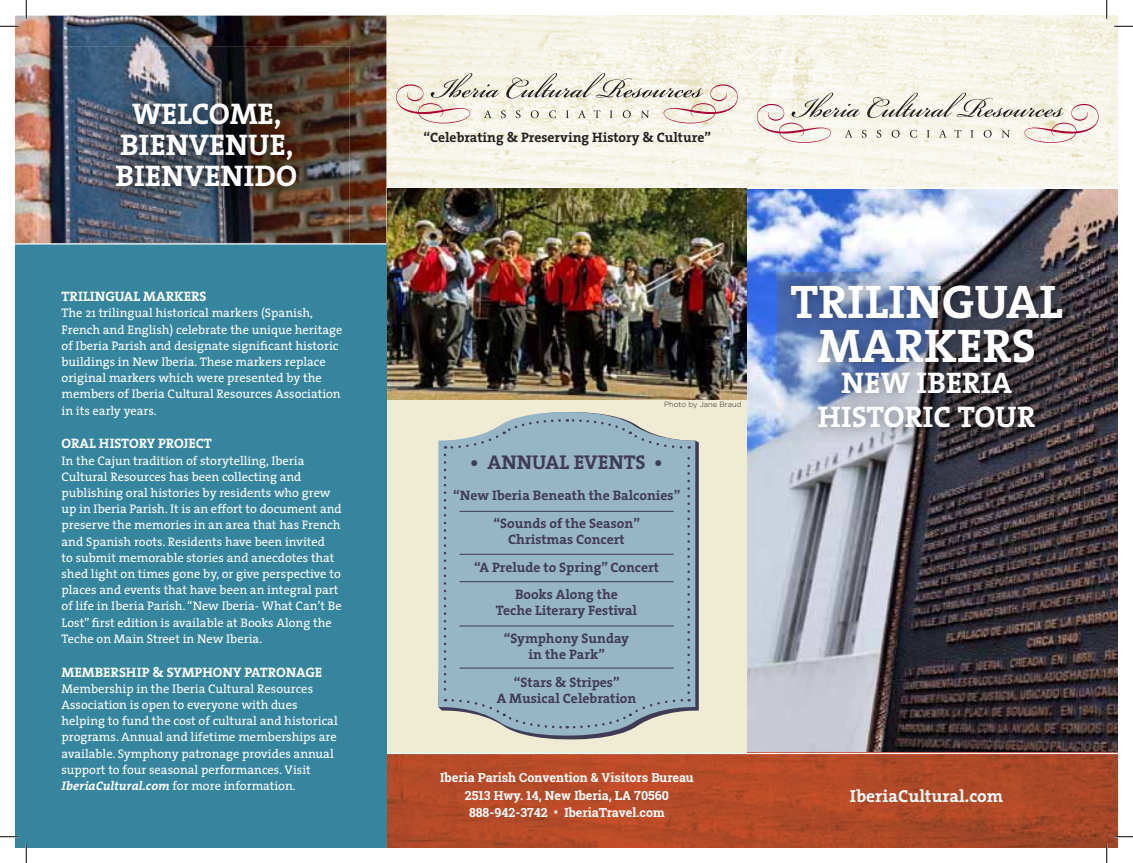
<style>
.page{position:relative;width:1133px;height:863px;background:#fff}
.page>*{position:absolute;margin:0;border:0;box-sizing:border-box;transform-origin:0 0}
.t1{font:700 47.5px/44.2px "The Serif";color:#fff;text-align:center}
.t2{font:700 30px/31px "The Serif";color:#fff;text-align:center}
.t3{font:700 20px "The Serif";color:#403b54}
.t4{font:700 17.5px "The Serif";color:#fff}
.t5{font:700 13.75px/27.5px "The Serif";color:#403b54;text-align:center}
.t6{font:700 13.75px "The Serif";color:#fff}
.t7{font:700 13.75px "The Serif";color:#231f20}
.t8{font:12.5px/16.1px "The Serif";color:#fff}
.t9{font:700 12.5px/17.5px "Roboto Slab";color:#fff;text-align:center}
.t10{font:300 7.5px "Gotham";color:#231f20}
.s1{font-weight:700;font-style:italic}
</style>
<div class="page">
<img style="left:746px;top:189px;width:372px;height:563px">
<img style="left:386px;top:754px;width:732px;height:94px">
<div style="left:386px;top:188px;width:360px;height:565px;background:#f0ecd4"></div>
<img style="left:386px;top:15px;width:732px;height:172px">
<hr style="left:386px;top:752px;width:732px;height:2px;background:#fff">
<img style="left:778px;top:273px;width:298px;height:169px">
<svg style="left:757px;top:93px;width:341px;height:50px"></svg>
<svg style="left:531px;top:440px;width:168px;height:300px"></svg>
<svg style="left:438px;top:412px;width:257px;height:324px;fill:#96b5c7"></svg>
<svg style="left:444px;top:418px;width:246px;height:311px"></svg>
<hr style="left:459px;top:511px;width:214px;height:1px;background:#403b54">
<hr style="left:459px;top:554px;width:214px;height:1px;background:#403b54">
<hr style="left:459px;top:581px;width:214px;height:1px;background:#403b54">
<hr style="left:459px;top:625px;width:214px;height:1px;background:#403b54">
<hr style="left:459px;top:667px;width:214px;height:1px;background:#403b54">
<hr style="left:386px;top:187px;width:732px;height:2px;background:#fff">
<div style="left:15px;top:243px;width:371px;height:605px;background:#36859f"></div>
<img style="left:15px;top:16px;width:371px;height:227px">
<img style="left:63px;top:46px;width:287px;height:197px">
<img style="left:99px;top:85px;width:218px;height:122px">
<hr style="left:15px;top:243px;width:371px;height:1px;background:#fff">
<img style="left:387px;top:189px;width:359px;height:210px">
<svg style="left:396px;top:73px;width:341px;height:50px"></svg>
<svg style="left:0;top:25px;width:19px;height:2px"></svg>
<svg style="left:1114px;top:25px;width:18px;height:2px"></svg>
<svg style="left:0;top:836px;width:19px;height:1px"></svg>
<svg style="left:1114px;top:835px;width:18px;height:2px"></svg>
<svg style="left:25px;top:0;width:2px;height:19px"></svg>
<svg style="left:25px;top:844px;width:2px;height:18px"></svg>
<svg style="left:1105px;top:0;width:2px;height:19px"></svg>
<svg style="left:1105px;top:844px;width:2px;height:18px"></svg>
<h2 class="t2" style="left:115px;top:97px;width:183px">WELCOME,<br>BIENVENUE,<br>BIENVENIDO</h2>
<p class="t6" style="left:62px;top:285px;width:146px">TRILINGUAL MARKERS</p>
<p class="t8" style="left:62px;top:304px;width:282px">The 21 trilingual historical markers (Spanish, French and English) celebrate the unique heritage of Iberia Parish and designate significant historic buildings in New Iberia. These markers replace original markers which were presented by the members of Iberia Cultural Resources Association in its early years.</p>
<p class="t6" style="left:62px;top:432px;width:152px">ORAL HISTORY PROJECT</p>
<p class="t8" style="left:62px;top:452px;width:282px">In the Cajun tradition of storytelling, Iberia Cultural Resources has been collecting and publishing oral histories by residents who grew up in Iberia Parish. It is an effort to document and preserve the memories in an area that has French and Spanish roots. Residents have been invited<br>to submit memorable stories and anecdotes that shed light on times gone by, or give perspective to places and events that have been an integral part of life in Iberia Parish. “New Iberia- What Can’t Be Lost” first edition is available at Books Along the Teche on Main Street in New Iberia.</p>
<p class="t6" style="left:62px;top:660px;width:262px">MEMBERSHIP &amp; SYMPHONY PATRONAGE</p>
<p class="t8" style="left:62px;top:680px;width:278px">Membership in the Iberia Cultural Resources Association is open to everyone with dues helping to fund the cost of cultural and historical programs. Annual and lifetime memberships are available. Symphony patronage provides annual support to four seasonal performances. Visit <span class="s1">IberiaCultural.com</span> for more information.</p>
<p class="t7" style="left:423px;top:126px;width:289px">“Celebrating &amp; Preserving History &amp; Culture”</p>
<p class="t10" style="left:664px;top:400px;width:79px">Photo by Jane Braud</p>
<h3 class="t3" style="left:470px;top:445px;width:194px">• ANNUAL EVENTS •</h3>
<p class="t5" style="left:453px;top:481px;width:228px">“New Iberia Beneath the Balconies” “Sounds of the Season”</p>
<p class="t5" style="left:474px;top:525px;width:186px">Christmas Concert<br>“A Prelude to Spring” Concert<br>Books Along the</p>
<p class="t5" style="left:496px;top:596px;width:143px">Teche Literary Festival “Symphony Sunday</p>
<p class="t5" style="left:514px;top:640px;width:107px">in the Park” “Stars &amp; Stripes”</p>
<p class="t5" style="left:497px;top:684px;width:141px">A Musical Celebration</p>
<p class="t9" style="left:440px;top:768px;width:255px">Iberia Parish Convention &amp; Visitors Bureau<br>2513 Hwy. 14, New Iberia, LA 70560<br>888-942-3742 • IberiaTravel.com</p>
<h1 class="t1" style="left:790px;top:279px;width:273px">TRILINGUAL<br>MARKERS</h1>
<h2 class="t2" style="left:817px;top:366px;width:219px;line-height:33.5px">NEW IBERIA<br>HISTORIC TOUR</h2>
<h3 class="t4" style="left:850px;top:781px;width:155px">IberiaCultural.com</h3>
</div>
